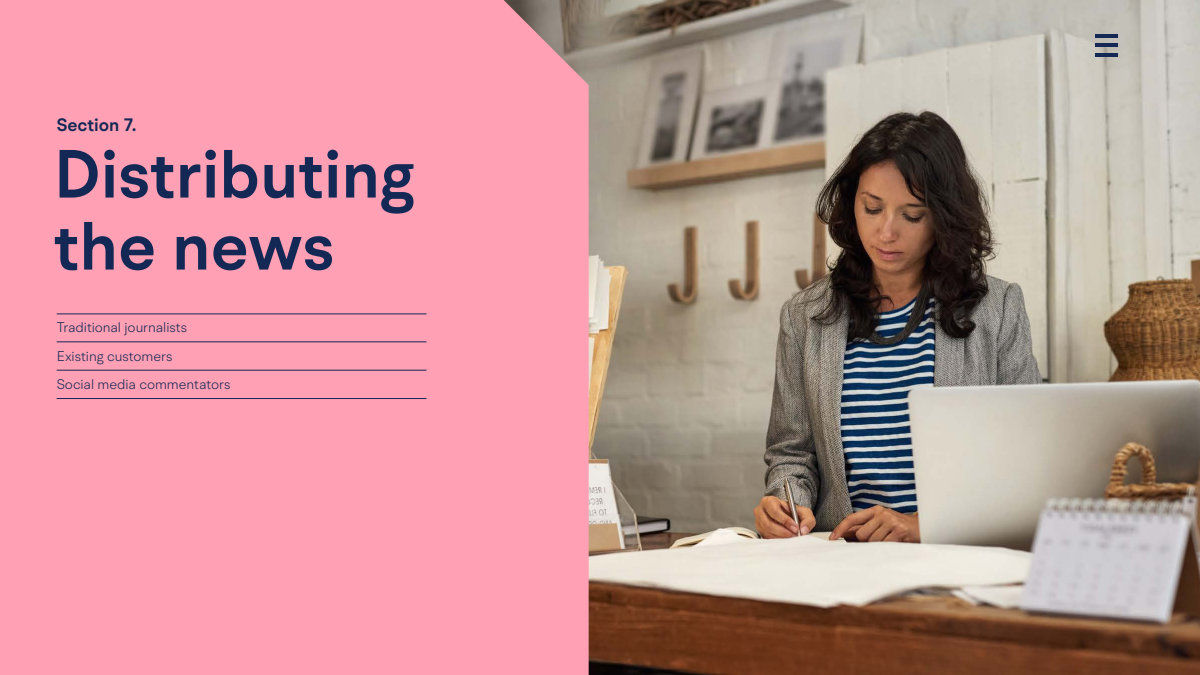
<style>
.page{position:relative;width:1200px;height:675px;background:#fff}
.page>*{position:absolute;margin:0;border:0;box-sizing:border-box;transform-origin:0 0}
.t1{font:600 68px/72px "BR Hendrix";color:#142855}
.t2{font:600 18px "BR Hendrix";color:#142855}
.t3{font:300 14px/28.3px "BR Hendrix";letter-spacing:-.005em;color:#142855}
</style>
<div class="page">
<img style="left:589px;top:0;width:611px;height:675px">
<div style="left:0;top:0;width:589px;height:675px;background:#ffa0b4"></div>
<hr style="left:57px;top:314px;width:369px;height:1px;background:#142855">
<hr style="left:57px;top:342px;width:369px;height:1px;background:#142855">
<hr style="left:57px;top:370px;width:369px;height:1px;background:#142855">
<hr style="left:57px;top:398px;width:369px;height:1px;background:#142855">
<hr style="left:1095px;top:34px;width:23px;height:3px;background:#142855">
<hr style="left:1095px;top:44px;width:23px;height:3px;background:#142855">
<hr style="left:1095px;top:53px;width:23px;height:4px;background:#142855">
<p class="t2" style="left:57px;top:114px;width:81px">Section 7.</p>
<h1 class="t1" style="left:54px;top:139px;width:362px">Distributing the news</h1>
<p class="t3" style="left:57px;top:313px;width:175px">Traditional journalists<br>Existing customers<br>Social media commentators</p>
</div>
